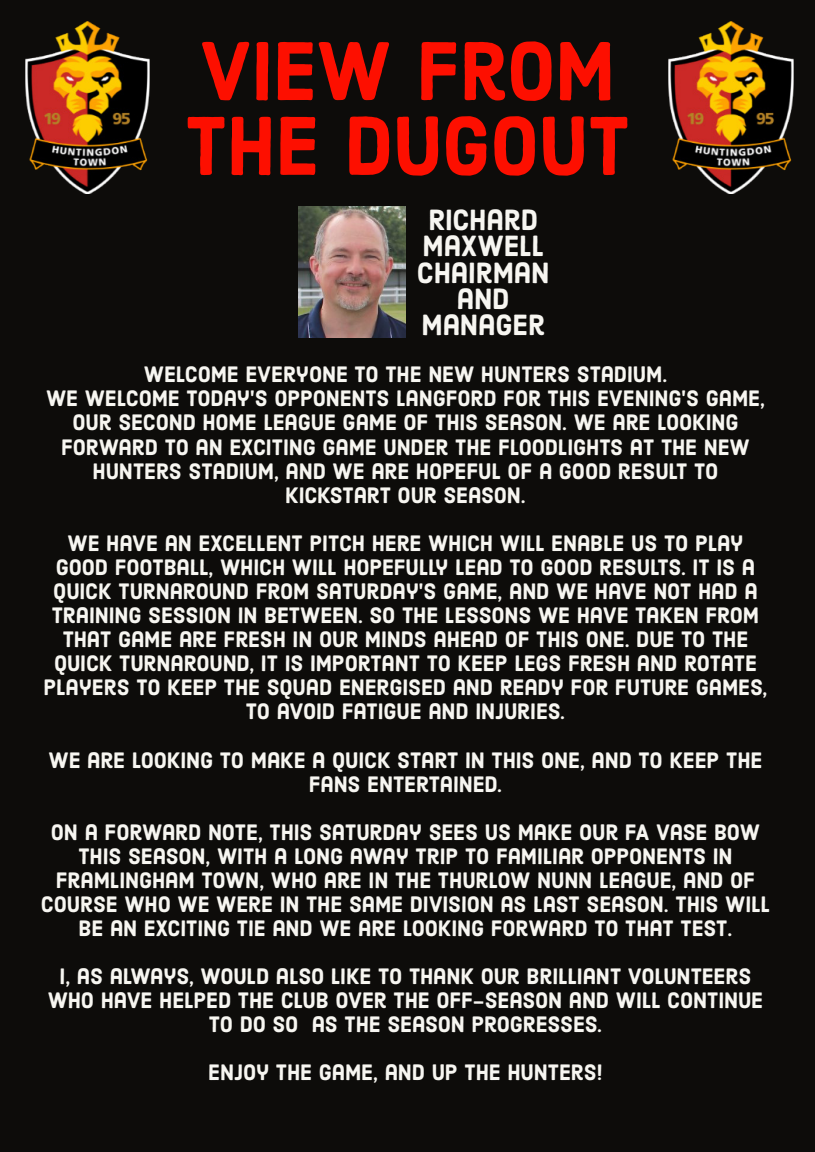
<style>
.page{position:relative;width:815px;height:1152px;background:#fff}
.page>*{position:absolute;margin:0;border:0;box-sizing:border-box;transform-origin:0 0}
.t1{font:82.4px/74.8px "Harman Sans";letter-spacing:-.005em;color:#fd0f00}
.t2{font:29.2px/26.4px "Harman Sans";letter-spacing:-.005em;color:#f7f6f1;text-align:center}
.t3{font:22px/24px "Harman Sans";letter-spacing:-.005em;color:#f7f6f1;text-align:center}
</style>
<div class="page">
<div style="left:0;top:0;width:814px;height:1152px;background:#0d0c0a"></div>
<img style="left:25px;top:22px;width:124px;height:172px">
<img style="left:668px;top:22px;width:124px;height:172px">
<img style="left:298px;top:206px;width:107px;height:132px">
<h1 class="t1" style="left:185px;top:35px;width:446px">VIEW FROM<br>THE DUGOUT</h1>
<h2 class="t2" style="left:416px;top:207px;width:134px">RICHARD<br>MAXWELL<br>CHAIRMAN<br>AND<br>MANAGER</h2>
<p class="t3" style="left:46px;top:363px;width:720px">WELCOME EVERYONE TO THE NEW HUNTERS STADIUM.<br>WE WELCOME TODAY'S OPPONENTS LANGFORD FOR THIS EVENING'S GAME, OUR SECOND HOME LEAGUE GAME OF THIS SEASON. WE ARE LOOKING FORWARD TO AN EXCITING GAME UNDER THE FLOODLIGHTS AT THE NEW HUNTERS STADIUM, AND WE ARE HOPEFUL OF A GOOD RESULT TO KICKSTART OUR SEASON.</p>
<p class="t3" style="left:44px;top:532px;width:725px">WE HAVE AN EXCELLENT PITCH HERE WHICH WILL ENABLE US TO PLAY GOOD FOOTBALL, WHICH WILL HOPEFULLY LEAD TO GOOD RESULTS. IT IS A QUICK TURNAROUND FROM SATURDAY'S GAME, AND WE HAVE NOT HAD A TRAINING SESSION IN BETWEEN. SO THE LESSONS WE HAVE TAKEN FROM THAT GAME ARE FRESH IN OUR MINDS AHEAD OF THIS ONE. DUE TO THE QUICK TURNAROUND, IT IS IMPORTANT TO KEEP LEGS FRESH AND ROTATE PLAYERS TO KEEP THE SQUAD ENERGISED AND READY FOR FUTURE GAMES, TO AVOID FATIGUE AND INJURIES.</p>
<p class="t3" style="left:48px;top:748px;width:715px">WE ARE LOOKING TO MAKE A QUICK START IN THIS ONE, AND TO KEEP THE<br>FANS ENTERTAINED.</p>
<p class="t3" style="left:41px;top:820px;width:730px">ON A FORWARD NOTE, THIS SATURDAY SEES US MAKE OUR FA VASE BOW THIS SEASON, WITH A LONG AWAY TRIP TO FAMILIAR OPPONENTS IN FRAMLINGHAM TOWN, WHO ARE IN THE THURLOW NUNN LEAGUE, AND OF COURSE WHO WE WERE IN THE SAME DIVISION AS LAST SEASON. THIS WILL BE AN EXCITING TIE AND WE ARE LOOKING FORWARD TO THAT TEST.</p>
<p class="t3" style="left:48px;top:965px;width:716px">I, AS ALWAYS, WOULD ALSO LIKE TO THANK OUR BRILLIANT VOLUNTEERS<br>WHO HAVE HELPED THE CLUB OVER THE OFF-SEASON AND WILL CONTINUE<br>TO DO SO AS THE SEASON PROGRESSES.</p>
<p class="t3" style="left:208px;top:1061px;width:395px">ENJOY THE GAME, AND UP THE HUNTERS!</p>
</div>
